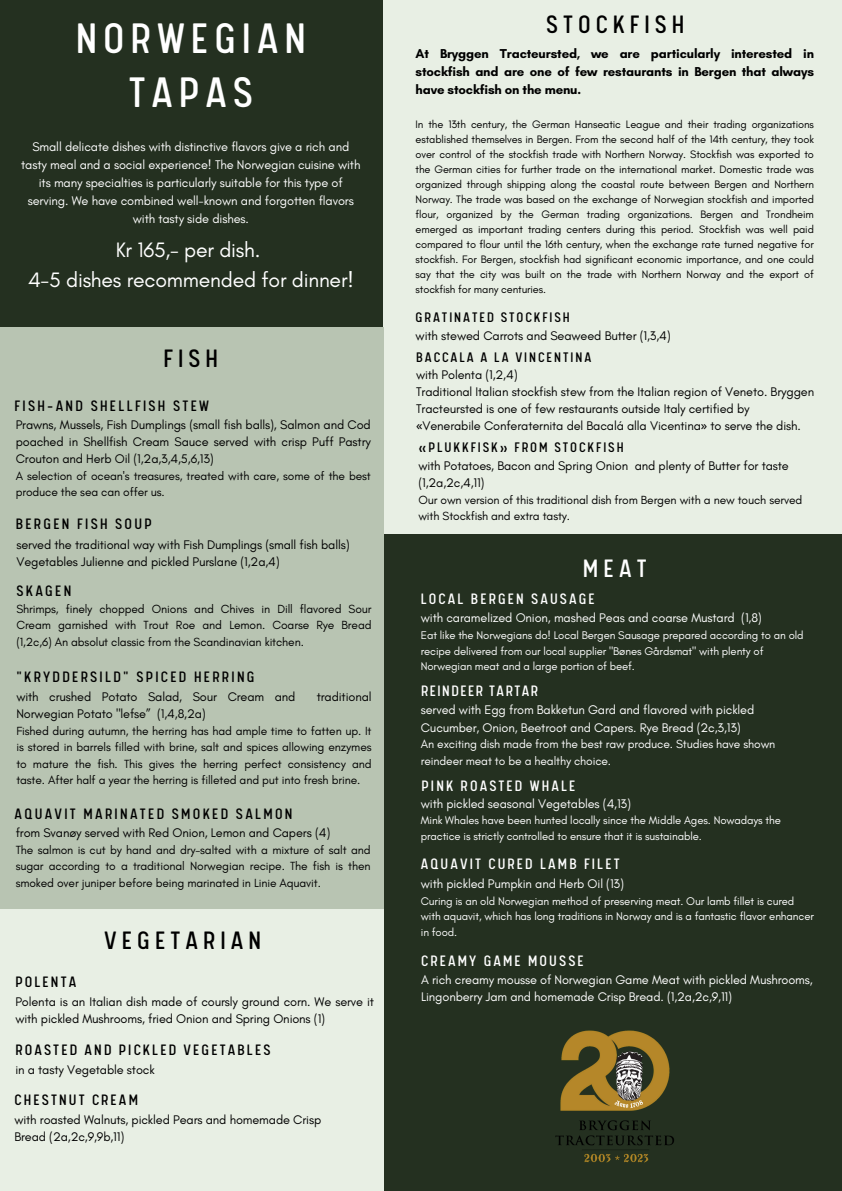
<style>
.page{position:relative;width:842px;height:1191px;background:#fff}
.page>*{position:absolute;margin:0;border:0;box-sizing:border-box;transform-origin:0 0}
.t1{font:47.9px "Calps";letter-spacing:.125em;color:#fff}
.t2{font:28.3px "Calps";letter-spacing:.18em;color:#000}
.t3{font:28.3px "Calps";color:#fff}
.t4{font:21.2px "Glacial Indifference";letter-spacing:-.01em;color:#fff}
.t5{font:17px "Calps";letter-spacing:.135em;color:#000}
.t6{font:17px "Calps";letter-spacing:.125em;color:#fff}
.t7{font:17px "Calps";letter-spacing:.09em;color:#fff}
.t8{font:17px "Calps Sans";letter-spacing:.135em;color:#000}
.t9{font:15.5px "Calps";letter-spacing:.125em;color:#000}
.t10{font:15.5px "Calps Sans";letter-spacing:.125em;color:#000}
.t11{font:700 13.1px/18px "Glacial Indifference";letter-spacing:-.01em;color:#000;text-align:justify}
.t12{font:12.8px/17.8px "Glacial Indifference";letter-spacing:-.01em;color:#fff;text-align:center}
.t13{font:12.7px/17.2px "Glacial Indifference";letter-spacing:-.01em;color:#000}
.t14{font:12.7px/17.2px "Glacial Indifference";letter-spacing:-.01em;color:#fff}
.t15{font:12px/16.5px "Glacial Indifference";letter-spacing:-.01em;color:#000;text-align:justify}
.t16{font:12px/16.5px "Glacial Indifference";letter-spacing:-.01em;color:#fff}
.t17{font:11.3px/15.7px "Glacial Indifference";letter-spacing:-.01em;color:#fff}
.t18{font:11px/15px "Glacial Indifference";letter-spacing:-.01em;color:#000;text-align:justify}
.s1{font-family:"Noto Sans"}
</style>
<div class="page">
<div style="left:0;top:0;width:842px;height:1190px;background:#243020"></div>
<div style="left:384px;top:0;width:458px;height:533px;background:#e8efe4"></div>
<div style="left:0;top:327px;width:384px;height:586px;background:#b8c4b2"></div>
<div style="left:0;top:909px;width:384px;height:281px;background:#e8efe4"></div>
<img style="left:555px;top:1030px;width:119px;height:133px">
<p class="t1" style="left:76px;top:19px;width:232px">NORWEGIAN</p>
<p class="t1" style="left:129px;top:72px;width:126px">TAPAS</p>
<p class="t12" style="left:21px;top:138px;width:341px">Small delicate dishes with distinctive flavors give a rich and tasty meal and a social experience! The Norwegian cuisine with its many specialties is particularly suitable for this type of serving. We have combined well-known and forgotten flavors with tasty side dishes.</p>
<p class="t4" style="left:116px;top:237px;width:146px">Kr 165,- per dish.</p>
<p class="t4" style="left:28px;top:267px;width:327px">4-5 dishes recommended for dinner!</p>
<p class="t2" style="left:164px;top:347px;width:56px">FISH</p>
<p class="t5" style="left:15px;top:398px;width:196px">FISH-AND SHELLFISH STEW</p>
<p class="t13" style="left:16px;top:416px;width:357px;text-align:justify">Prawns, Mussels, Fish Dumplings (small fish balls), Salmon and Cod poached in Shellfish Cream Sauce served with crisp Puff Pastry Crouton and Herb Oil (1,2a,3,4,5,6,13)</p>
<p class="t15" style="left:16px;top:467px;width:357px">A selection of ocean's treasures, treated with care, some of the best produce the sea can offer us.</p>
<p class="t5" style="left:16px;top:516px;width:138px">BERGEN FISH SOUP</p>
<p class="t13" style="left:16px;top:535px;width:335px">served the traditional way with Fish Dumplings (small fish balls)</p>
<p class="t13" style="left:16px;top:552px;width:265px">Vegetables Julienne and pickled Purslane (1,2a,4)</p>
<p class="t8" style="left:16px;top:583px;width:56px">SKAGEN</p>
<p class="t15" style="left:16px;top:600px;width:357px">Shrimps, finely chopped Onions and Chives in Dill flavored Sour Cream garnished with Trout Roe and Lemon. Coarse Rye Bread (1,2c,6) An absolut classic from the Scandinavian kitchen.</p>
<p class="t5" style="left:16px;top:670px;width:240px">"KRYDDERSILD" SPICED HERRING</p>
<p class="t13" style="left:16px;top:688px;width:281px">with crushed Potato Salad, Sour Cream and</p>
<p class="t13" style="left:317px;top:688px;width:56px">traditional</p>
<p class="t13" style="left:16px;top:705px;width:191px">Norwegian Potato "lefse” (1,4,8,2a)</p>
<p class="t15" style="left:16px;top:722px;width:357px">Fished during autumn, the herring has had ample time to fatten up. It is stored in barrels filled with brine, salt and spices allowing enzymes to mature the fish. This gives the herring perfect consistency and taste. After half a year the herring is filleted and put into fresh brine.</p>
<p class="t5" style="left:15px;top:806px;width:279px">AQUAVIT MARINATED SMOKED SALMON</p>
<p class="t13" style="left:16px;top:823px;width:316px">from Svanøy served with Red Onion, Lemon and Capers (4)</p>
<p class="t15" style="left:16px;top:841px;width:356px">The salmon is cut by hand and dry-salted with a mixture of salt and sugar according to a traditional Norwegian recipe. The fish is then smoked over juniper before being marinated in Linie Aquavit.</p>
<p class="t5" style="left:15px;top:974px;width:62px">POLENTA</p>
<p class="t2" style="left:104px;top:928px;width:159px">VEGETARIAN</p>
<p class="t13" style="left:15px;top:992px;width:360px">Polenta is an Italian dish made of coursly ground corn. We serve it with pickled Mushrooms, fried Onion and Spring Onions (1)</p>
<p class="t5" style="left:15px;top:1042px;width:257px">ROASTED AND PICKLED VEGETABLES</p>
<p class="t13" style="left:15px;top:1060px;width:141px">in a tasty Vegetable stock</p>
<p class="t5" style="left:15px;top:1092px;width:125px">CHESTNUT CREAM</p>
<p class="t13" style="left:14px;top:1110px;width:308px">with roasted Walnuts, pickled Pears and homemade Crisp<br>Bread (2a,2c,9,9b,11)</p>
<p class="t2" style="left:546px;top:13px;width:140px">STOCKFISH</p>
<p class="t11" style="left:416px;top:44px;width:400px">At Bryggen Tracteursted, we are particularly interested in stockfish and are one of few restaurants in Bergen that always have stockfish on the menu.</p>
<p class="t18" style="left:416px;top:117px;width:400px">In the 13th century, the German Hanseatic League and their trading organizations established themselves in Bergen. From the second half of the 14th century, they took over control of the stockfish trade with Northern Norway. Stockfish was exported to the German cities for further trade on the international market. Domestic trade was organized through shipping along the coastal route between Bergen and Northern Norway. The trade was based on the exchange of Norwegian stockfish and imported flour, organized by the German trading organizations. Bergen and Trondheim emerged as important trading centers during this period. Stockfish was well paid compared to flour until the 16th century, when the exchange rate turned negative for stockfish. For Bergen, stockfish had significant economic importance, and one could say that the city was built on the trade with Northern Norway and the export of stockfish for many centuries.</p>
<p class="t9" style="left:416px;top:311px;width:156px">GRATINATED STOCKFISH</p>
<p class="t13" style="left:416px;top:327px;width:257px">with stewed Carrots and Seaweed Butter (1,3,4)</p>
<p class="t9" style="left:416px;top:351px;width:177px">BACCALA A LA VINCENTINA</p>
<p class="t13" style="left:416px;top:366px;width:103px">with Polenta (1,2,4)</p>
<p class="t13" style="left:416px;top:383px;width:400px">Traditional Italian stockfish stew from the Italian region of Veneto. Bryggen</p>
<p class="t13" style="left:416px;top:400px;width:386px">Tracteursted is one of few restaurants outside Italy certified by <span class="s1">«</span>Venerabile Conferaternita del Bacalá alla Vicentina<span class="s1">»</span> to serve the dish.</p>
<p class="t10" style="left:418px;top:441px;width:207px">«PLUKKFISK» FROM STOCKFISH</p>
<p class="t13" style="left:418px;top:457px;width:372px">with Potatoes, Bacon and Spring Onion and plenty of Butter for taste (1,2a,2c,4,11)</p>
<p class="t15" style="left:418px;top:492px;width:385px;line-height:16px">Our own version of this traditional dish from Bergen with a new touch served with Stockfish and extra tasty.</p>
<p class="t3" style="left:583px;top:556px;width:65px">MEAT</p>
<p class="t6" style="left:421px;top:592px;width:175px">LOCAL BERGEN SAUSAGE</p>
<p class="t14" style="left:421px;top:609px;width:342px">with caramelized Onion, mashed Peas and coarse Mustard (1,8)</p>
<p class="t17" style="left:421px;top:627px;width:384px">Eat like the Norwegians do! Local Bergen Sausage prepared according to an old recipe delivered from our local supplier "Bønes Gårdsmat" with plenty of<br>Norwegian meat and a large portion of beef.</p>
<p class="t7" style="left:421px;top:684px;width:119px">REINDEER TARTAR</p>
<p class="t14" style="left:421px;top:701px;width:335px">served with Egg from Bakketun Gard and flavored with pickled<br>Cucumber, Onion, Beetroot and Capers. Rye Bread (2c,3,13)</p>
<p class="t16" style="left:421px;top:735px;width:356px">An exciting dish made from the best raw produce. Studies have shown reindeer meat to be a healthy choice.</p>
<p class="t6" style="left:422px;top:779px;width:155px">PINK ROASTED WHALE</p>
<p class="t14" style="left:421px;top:794px;width:212px">with pickled seasonal Vegetables (4,13)</p>
<p class="t17" style="left:421px;top:812px;width:362px">Mink Whales have been hunted locally since the Middle Ages. Nowadays the practice is strictly controlled to ensure that it is sustainable.</p>
<p class="t6" style="left:421px;top:856px;width:200px">AQUAVIT CURED LAMB FILET</p>
<p class="t14" style="left:421px;top:875px;width:205px">with pickled Pumpkin and Herb Oil (13)</p>
<p class="t17" style="left:421px;top:892px;width:395px">Curing is an old Norwegian method of preserving meat. Our lamb fillet is cured with aquavit, which has long traditions in Norway and is a fantastic flavor enhancer in food.</p>
<p class="t6" style="left:421px;top:953px;width:164px">CREAMY GAME MOUSSE</p>
<p class="t14" style="left:421px;top:970px;width:393px">A rich creamy mousse of Norwegian Game Meat with pickled Mushrooms,<br>Lingonberry Jam and homemade Crisp Bread. (1,2a,2c,9,11)</p>
</div>
